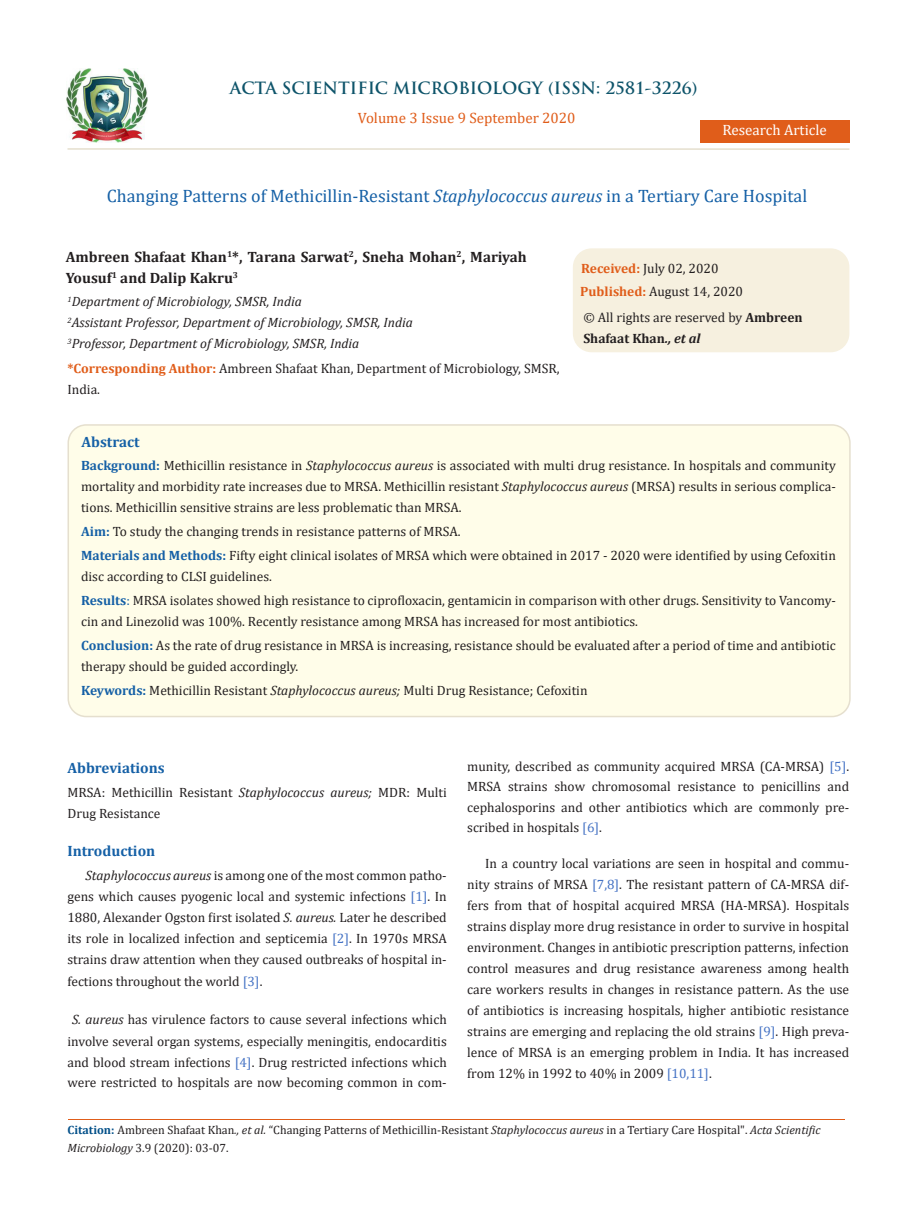
<style>
.page{position:relative;width:917px;height:1224px;background:#fff}
.page>*{position:absolute;margin:0;border:0;box-sizing:border-box;transform-origin:0 0}
.t1{font:18px "Cambria";color:#1560a6}
.t2{font:700 16.5px "Trajan Pro";color:#0e546a}
.t3{font:700 15px/21px "Cambria";color:#231f20}
.t4{font:700 15px "Cambria";color:#1560a6}
.t5{font:15px "Cambria";color:#e05d1a}
.t6{font:15px "Cambria";color:#fff}
.t7{font:13.5px/21px "Cambria";color:#231f20}
.t8{font:italic 13.5px "Cambria";color:#231f20}
.t9{font:12px/18px "Cambria";color:#231f20}
.s1{font-style:italic}
.s2{font-weight:700;color:#e05d1a}
.s3{font-weight:700}
.s4{font-weight:700;font-style:italic}
.s5{font-weight:700;color:#1560a6}
.s6{color:#1560a6}
.s7{color:#4472c4}
.s8{font-weight:700;color:#035089}
</style>
<div class="page">
<img style="left:67px;top:68px;width:80px;height:74px">
<div style="left:699px;top:120px;width:150px;height:22px;background:#e05d1a"></div>
<div style="left:68px;top:425px;width:781px;height:292px;background:#fffde9;border-radius:18px"></div>
<div style="left:67px;top:424px;width:783px;height:293px;border:2px solid #e5dfce;border-radius:18px"></div>
<div style="left:573px;top:249px;width:275px;height:103px;background:#f6f0df;border-radius:18px"></div>
<div style="left:573px;top:248px;width:276px;height:104px;border:2px solid #f6f0df;border-radius:18px"></div>
<hr style="left:69px;top:1119px;width:775px;height:1px;background:#e05d1a">
<hr style="left:67px;top:148px;width:782px;height:2px;background:#e5dfce">
<p class="t2" style="left:230px;top:77px;width:469px">ACTA SCIENTIFIC MICROBIOLOGY (ISSN: 2581-3226)</p>
<p class="t5" style="left:358px;top:109px;width:219px">Volume 3 Issue 9 September 2020</p>
<p class="t6" style="left:722px;top:121px;width:106px">Research Article</p>
<p class="t1" style="left:107px;top:185px;width:702px">Changing Patterns of Methicillin-Resistant <span class="s1">Staphylococcus aureus</span> in a Tertiary Care Hospital</p>
<p class="t3" style="left:66px;top:245px;width:462px">Ambreen Shafaat Khan<sup>1</sup>*, Tarana Sarwat<sup>2</sup>, Sneha Mohan<sup>2</sup>, Mariyah<br>Yousuf<sup>1</sup> and Dalip Kakru<sup>3</sup></p>
<p class="t8" style="left:67px;top:292px;width:236px"><sup>1</sup>Department of Microbiology, SMSR, India</p>
<p class="t8" style="left:67px;top:313px;width:347px"><sup>2</sup>Assistant Professor, Department of Microbiology, SMSR, India</p>
<p class="t8" style="left:67px;top:334px;width:293px"><sup>3</sup>Professor, Department of Microbiology, SMSR, India</p>
<p class="t7" style="left:67px;top:358px;width:493px"><span class="s2">*Corresponding Author:</span> Ambreen Shafaat Khan, Department of Microbiology, SMSR,<br>India.</p>
<p class="t4" style="left:81px;top:431px;width:60px">Abstract</p>
<p class="t7" style="left:581px;top:258px;width:139px"><span class="s2">Received:</span> July 02, 2020</p>
<p class="t7" style="left:580px;top:281px;width:164px"><span class="s2">Published:</span> August 14, 2020</p>
<p class="t7" style="left:583px;top:307px;width:221px">© All rights are reserved by <span class="s3">Ambreen<br>Shafaat Khan</span><span class="s4">., et al</span></p>
<p class="t7" style="left:81px;top:455px;width:756px;text-align:justify"><span class="s5">Background:</span> Methicillin resistance in <span class="s1">Staphylococcus aureus</span> is associated with multi drug resistance. In hospitals and community mortality and morbidity rate increases due to MRSA. Methicillin resistant <span class="s1">Staphylococcus aureus</span> (MRSA) results in serious complica&shy;tions. Methicillin sensitive strains are less problematic than MRSA.</p>
<p class="t7" style="left:81px;top:521px;width:381px"><span class="s5">Aim:</span> To study the changing trends in resistance patterns of MRSA.</p>
<p class="t7" style="left:81px;top:545px;width:756px"><span class="s5">Materials and Methods:</span> Fifty eight clinical isolates of MRSA which were obtained in 2017 - 2020 were identified by using Cefoxitin disc according to CLSI guidelines.</p>
<p class="t7" style="left:81px;top:590px;width:756px"><span class="s5">Results</span><span class="s6">:</span> MRSA isolates showed high resistance to ciprofloxacin, gentamicin in comparison with other drugs. Sensitivity to Vancomy&shy;cin and Linezolid was 100%. Recently resistance among MRSA has increased for most antibiotics.</p>
<p class="t7" style="left:81px;top:635px;width:756px"><span class="s5">Conclusion:</span> As the rate of drug resistance in MRSA is increasing, resistance should be evaluated after a period of time and antibiotic therapy should be guided accordingly.</p>
<p class="t7" style="left:81px;top:680px;width:508px"><span class="s5">Keywords:</span> Methicillin Resistant <span class="s1">Staphylococcus aureus;</span> Multi Drug Resistance; Cefoxitin</p>
<p class="t4" style="left:67px;top:758px;width:99px">Abbreviations</p>
<p class="t7" style="left:67px;top:782px;width:381px">MRSA: Methicillin Resistant <span class="s1">Staphylococcus aureus;</span> MDR: Multi<br>Drug Resistance</p>
<p class="t4" style="left:67px;top:840px;width:89px">Introduction</p>
<p class="t7" style="left:67px;top:865px;width:381px;text-align:justify;text-indent:18px"><span class="s1">Staphylococcus aureus</span> is among one of the most common patho&shy;gens which causes pyogenic local and systemic infections <span class="s7">[1]</span>. In 1880, Alexander Ogston first isolated <span class="s1">S. aureus.</span> Later he described its role in localized infection and septicemia <span class="s7">[2]</span>. In 1970s MRSA strains draw attention when they caused outbreaks of hospital in-</p>
<p class="t7" style="left:67px;top:971px;width:196px">fections throughout the world <span class="s7">[3]</span>.</p>
<p class="t7" style="left:67px;top:1008px;width:381px;line-height:22.5px;text-align:center"><span class="s1">S. aureus</span> has virulence factors to cause several infections which involve several organ systems, especially meningitis, endocarditis</p>
<p class="t7" style="left:67px;top:1052px;width:381px;line-height:20.2px">and blood stream infections <span class="s7">[4]</span>. Drug restricted infections which were restricted to hospitals are now becoming common in com-</p>
<p class="t7" style="left:467px;top:756px;width:383px;line-height:20.2px;text-align:justify">munity, described as community acquired MRSA (CA-MRSA) <span class="s7">[5]</span>.<br>MRSA strains show chromosomal resistance to penicillins and cephalosporins and other antibiotics which are commonly pre&shy;scribed in hospitals <span class="s7">[6]</span>.</p>
<p class="t7" style="left:467px;top:853px;width:383px;text-align:justify;text-indent:18px">In a country local variations are seen in hospital and commu&shy;nity strains of MRSA <span class="s7">[7,8]</span>. The resistant pattern of CA-MRSA dif&shy;fers from that of hospital acquired MRSA (HA-MRSA). Hospitals strains display more drug resistance in order to survive in hospital environment. Changes in antibiotic prescription patterns, infection control measures and drug resistance awareness among health care workers results in changes in resistance pattern. As the use of antibiotics is increasing hospitals, higher antibiotic resistance strains are emerging and replacing the old strains <span class="s7">[9]</span>. High preva&shy;lence of MRSA is an emerging problem in India. It has increased from 12% in 1992 to 40% in 2009 <span class="s7">[10,11]</span>.</p>
<p class="t9" style="left:67px;top:1121px;width:754px"><span class="s8">Citation:</span> Ambreen Shafaat Khan<span class="s1">., et al.</span> “Changing Patterns of Methicillin-Resistant <span class="s1">Staphylococcus aureus</span> in a Tertiary Care Hospital". <span class="s1">Acta Scientific<br>Microbiology</span> 3.9 (2020): 03-07.</p>
</div>
